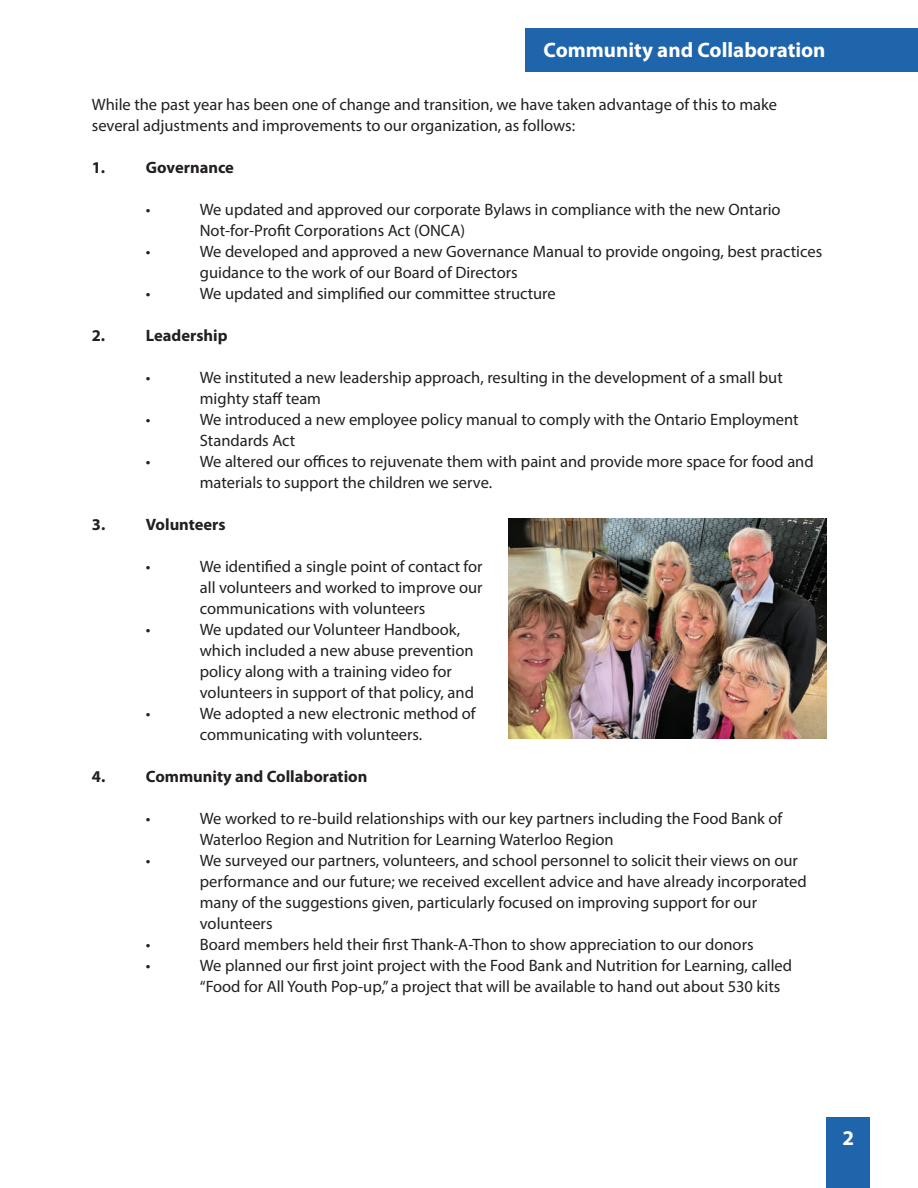
<style>
.page{position:relative;width:918px;height:1188px;background:#fff}
.page>*{position:absolute;margin:0;border:0;box-sizing:border-box;transform-origin:0 0}
.t1{font:700 21px "Myriad Pro";color:#fff}
.t2{font:16.5px/21px "Myriad Pro";color:#231f20}
.t3{font:700 16.5px "Myriad Pro";color:#231f20}
</style>
<div class="page">
<div style="left:526px;top:28px;width:392px;height:44px;background:#1e65ab"></div>
<div style="left:826px;top:1118px;width:44px;height:70px;background:#1e65ab"></div>
<img style="left:509px;top:518px;width:317px;height:221px">
<p class="t1" style="left:544px;top:36px;width:283px">Community and Collaboration</p>
<p class="t2" style="left:92px;top:93px;width:687px">While the past year has been one of change and transition, we have taken advantage of this to make several adjustments and improvements to our organization, as follows:</p>
<p class="t3" style="left:92px;top:156px;width:15px">1.</p>
<p class="t3" style="left:146px;top:156px;width:90px">Governance</p>
<p class="t2" style="left:146px;top:198px;width:6px">•</p>
<p class="t2" style="left:200px;top:198px;width:582px">We updated and approved our corporate Bylaws in compliance with the new Ontario<br>Not-for-Profit Corporations Act (ONCA)</p>
<p class="t2" style="left:146px;top:240px;width:6px">•</p>
<p class="t2" style="left:200px;top:240px;width:624px">We developed and approved a new Governance Manual to provide ongoing, best practices guidance to the work of our Board of Directors</p>
<p class="t2" style="left:146px;top:282px;width:6px">•</p>
<p class="t2" style="left:200px;top:282px;width:357px">We updated and simplified our committee structure</p>
<p class="t3" style="left:92px;top:324px;width:15px">2.</p>
<p class="t3" style="left:146px;top:324px;width:83px">Leadership</p>
<p class="t2" style="left:146px;top:366px;width:6px">•</p>
<p class="t2" style="left:200px;top:366px;width:584px">We instituted a new leadership approach, resulting in the development of a small but mighty staff team</p>
<p class="t2" style="left:146px;top:408px;width:6px">•</p>
<p class="t2" style="left:200px;top:408px;width:600px">We introduced a new employee policy manual to comply with the Ontario Employment<br>Standards Act</p>
<p class="t2" style="left:146px;top:450px;width:6px">•</p>
<p class="t2" style="left:200px;top:450px;width:615px">We altered our offices to rejuvenate them with paint and provide more space for food and materials to support the children we serve.</p>
<p class="t3" style="left:92px;top:513px;width:15px">3.</p>
<p class="t3" style="left:146px;top:513px;width:81px">Volunteers</p>
<p class="t2" style="left:146px;top:555px;width:6px">•</p>
<p class="t2" style="left:200px;top:555px;width:284px;text-align:justify">We identified a single point of contact for all volunteers and worked to improve our communications with volunteers</p>
<p class="t2" style="left:146px;top:618px;width:6px">•</p>
<p class="t2" style="left:200px;top:618px;width:276px">We updated our Volunteer Handbook, which included a new abuse prevention policy along with a training video for volunteers in support of that policy, and</p>
<p class="t2" style="left:146px;top:702px;width:6px">•</p>
<p class="t2" style="left:200px;top:702px;width:277px">We adopted a new electronic method of communicating with volunteers.</p>
<p class="t3" style="left:92px;top:765px;width:15px">4.</p>
<p class="t3" style="left:146px;top:765px;width:223px">Community and Collaboration</p>
<p class="t2" style="left:146px;top:807px;width:6px">•</p>
<p class="t2" style="left:200px;top:807px;width:584px">We worked to re-build relationships with our key partners including the Food Bank of<br>Waterloo Region and Nutrition for Learning Waterloo Region</p>
<p class="t2" style="left:146px;top:849px;width:6px">•</p>
<p class="t2" style="left:200px;top:849px;width:609px">We surveyed our partners, volunteers, and school personnel to solicit their views on our performance and our future; we received excellent advice and have already incorporated many of the suggestions given, particularly focused on improving support for our volunteers</p>
<p class="t2" style="left:146px;top:933px;width:6px">•</p>
<p class="t2" style="left:200px;top:933px;width:555px">Board members held their first Thank-A-Thon to show appreciation to our donors</p>
<p class="t2" style="left:146px;top:954px;width:6px">•</p>
<p class="t2" style="left:200px;top:954px;width:594px">We planned our first joint project with the Food Bank and Nutrition for Learning, called “Food for All Youth Pop-up,” a project that will be available to hand out about 530 kits</p>
<p class="t1" style="left:842px;top:1125px;width:13px">2</p>
</div>
